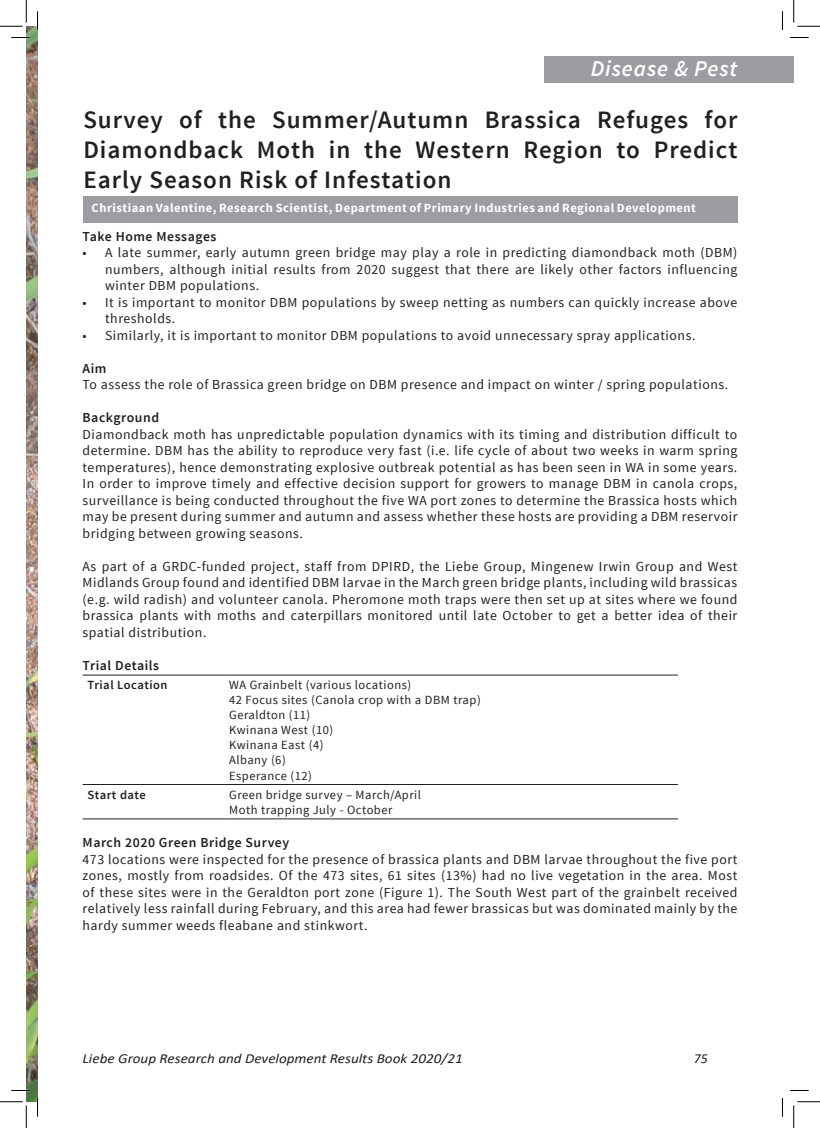
<style>
.page{position:relative;width:820px;height:1128px;background:#fff}
.page>*{position:absolute;margin:0;border:0;box-sizing:border-box;transform-origin:0 0}
.Liebe_Headings{font:600 25px/30px "Source Sans Pro";letter-spacing:.04em;color:#231f20;text-align:justify}
.author_headings{font:italic 600 22.5px "Source Sans Pro";letter-spacing:.04em;color:#fff}
.Liebe_text{font:13.75px/16.5px "Source Sans Pro";letter-spacing:.04em;color:#231f20;text-align:justify}
.Liebe_text-2{font:13.75px/16.5px "Source Sans Pro";letter-spacing:.04em;color:#221e1f;text-align:justify}
.Liebe_text-3{font:600 13.75px "Source Sans Pro";letter-spacing:.04em;color:#231f20}
.t1{font:italic 13.75px "Calibri";color:#231f20;scale:1.1 1}
.t2{font:italic 13.75px "Calibri";color:#231f20}
.Tables{font:12.5px "Source Sans Pro";letter-spacing:.04em;color:#231f20}
.author_headings-2{font:700 12.5px "Source Sans Pro";letter-spacing:.04em;color:#fff}
.Tables-2{font:600 12.5px "Source Sans Pro";letter-spacing:.04em;color:#231f20}
</style>
<div class="page">
<img style="left:26px;top:26px;width:12px;height:1075px">
<div style="left:83px;top:196px;width:654px;height:27px;background:#9b9da0"></div>
<hr style="left:82px;top:674px;width:142px;height:1px;background:#231f20">
<hr style="left:224px;top:674px;width:453px;height:1px;background:#231f20">
<hr style="left:82px;top:818px;width:142px;height:1px;background:#231f20">
<hr style="left:224px;top:818px;width:453px;height:1px;background:#231f20">
<hr style="left:82px;top:784px;width:142px;height:1px;background:#231f20">
<hr style="left:224px;top:784px;width:453px;height:1px;background:#231f20">
<div style="left:544px;top:56px;width:249px;height:26px;background:#9b9da0"></div>
<svg style="left:11px;top:37px;width:19px;height:1px"></svg>
<svg style="left:790px;top:37px;width:18px;height:1px"></svg>
<svg style="left:11px;top:1089px;width:19px;height:2px"></svg>
<svg style="left:790px;top:1090px;width:18px;height:1px"></svg>
<svg style="left:37px;top:11px;width:1px;height:19px"></svg>
<svg style="left:37px;top:1097px;width:1px;height:19px"></svg>
<svg style="left:781px;top:12px;width:1px;height:18px"></svg>
<svg style="left:781px;top:1098px;width:1px;height:18px"></svg>
<svg style="left:0;top:0;width:27px;height:27px"></svg>
<svg style="left:0;top:1101px;width:27px;height:26px"></svg>
<svg style="left:793px;top:0;width:26px;height:27px"></svg>
<svg style="left:793px;top:1101px;width:26px;height:26px"></svg>
<p class="author_headings" style="left:590px;top:55px;width:148px">Disease &amp; Pest</p>
<p class="Liebe_Headings" style="left:83px;top:105px;width:655px">Survey of the Summer/Autumn Brassica Refuges for Diamondback Moth in the Western Region to Predict Early Season Risk of Infestation</p>
<p class="author_headings-2" style="left:91px;top:200px;width:605px">Christiaan Valentine, Research Scientist, Department of Primary Industries and Regional Development</p>
<p class="Liebe_text-3" style="left:82px;top:227px;width:135px">Take Home Messages</p>
<p class="Liebe_text" style="left:105px;top:244px;width:633px;text-indent:-22px">• A late summer, early autumn green bridge may play a role in predicting diamondback moth (DBM) numbers, although initial results from 2020 suggest that there are likely other factors influencing winter DBM populations.</p>
<p class="Liebe_text" style="left:105px;top:294px;width:633px;text-indent:-22px">• It is important to monitor DBM populations by sweep netting as numbers can quickly increase above thresholds.</p>
<p class="Liebe_text" style="left:82px;top:327px;width:614px">• Similarly, it is important to monitor DBM populations to avoid unnecessary spray applications.</p>
<p class="Liebe_text-3" style="left:82px;top:359px;width:25px">Aim</p>
<p class="Liebe_text" style="left:82px;top:376px;width:646px">To assess the role of Brassica green bridge on DBM presence and impact on winter / spring populations.</p>
<p class="Liebe_text-3" style="left:82px;top:409px;width:78px">Background</p>
<p class="Liebe_text" style="left:82px;top:426px;width:656px">Diamondback moth has unpredictable population dynamics with its timing and distribution difficult to determine. DBM has the ability to reproduce very fast (i.e. life cycle of about two weeks in warm spring temperatures), hence demonstrating explosive outbreak potential as has been seen in WA in some years.<br>In order to improve timely and effective decision support for growers to manage DBM in canola crops, surveillance is being conducted throughout the five WA port zones to determine the Brassica hosts which may be present during summer and autumn and assess whether these hosts are providing a DBM reservoir bridging between growing seasons.</p>
<p class="Liebe_text-2" style="left:82px;top:558px;width:656px">As part of a GRDC-funded project, staff from DPIRD, the Liebe Group, Mingenew Irwin Group and West Midlands Group found and identified DBM larvae in the March green bridge plants, including wild brassicas (e.g. wild radish) and volunteer canola. Pheromone moth traps were then set up at sites where we found brassica plants with moths and caterpillars monitored until late October to get a better idea of their spatial distribution.</p>
<p class="Liebe_text-3" style="left:82px;top:656px;width:78px">Trial Details</p>
<p class="Tables-2" style="left:88px;top:677px;width:81px">Trial Location</p>
<p class="Tables" style="left:229px;top:677px;width:183px">WA Grainbelt (various locations)</p>
<p class="Tables" style="left:229px;top:692px;width:253px">42 Focus sites (Canola crop with a DBM trap)</p>
<p class="Tables" style="left:229px;top:707px;width:83px">Geraldton (11)</p>
<p class="Tables" style="left:229px;top:722px;width:105px">Kwinana West (10)</p>
<p class="Tables" style="left:229px;top:737px;width:96px">Kwinana East (4)</p>
<p class="Tables" style="left:229px;top:752px;width:58px">Albany (6)</p>
<p class="Tables" style="left:229px;top:767px;width:84px">Esperance (12)</p>
<p class="Tables-2" style="left:88px;top:786px;width:60px">Start date</p>
<p class="Tables" style="left:229px;top:787px;width:193px">Green bridge survey – March/April</p>
<p class="Tables" style="left:229px;top:802px;width:165px">Moth trapping July - October</p>
<p class="Liebe_text-3" style="left:82px;top:834px;width:208px">March 2020 Green Bridge Survey</p>
<p class="Liebe_text" style="left:82px;top:851px;width:656px">473 locations were inspected for the presence of brassica plants and DBM larvae throughout the five port zones, mostly from roadsides. Of the 473 sites, 61 sites (13%) had no live vegetation in the area. Most of these sites were in the Geraldton port zone (Figure 1). The South West part of the grainbelt received relatively less rainfall during February, and this area had fewer brassicas but was dominated mainly by the hardy summer weeds fleabane and stinkwort.</p>
<p class="t1" style="left:83px;top:1049px;width:347px">Liebe Group Research and Development Results Book 2020/21</p>
<p class="t2" style="left:693px;top:1049px;width:15px">75</p>
</div>
